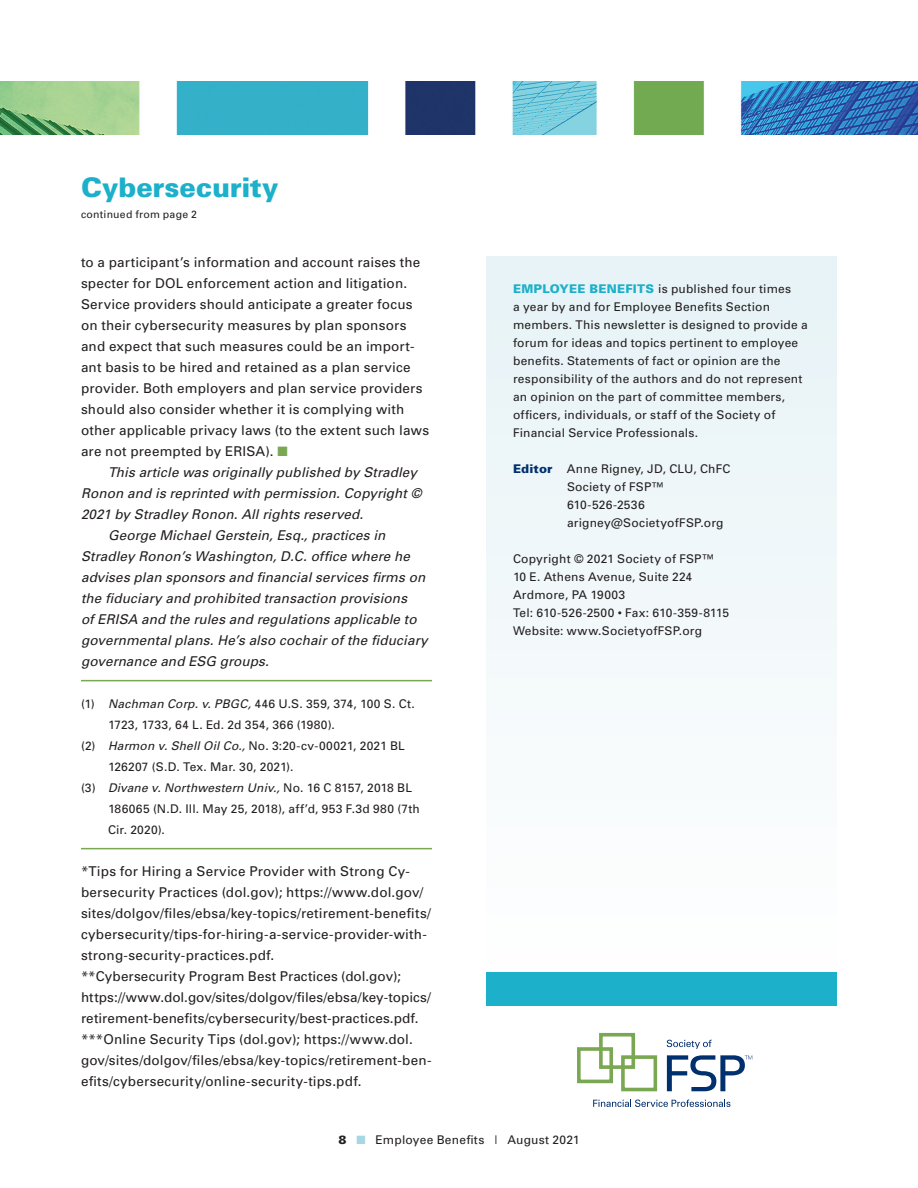
<style>
.page{position:relative;width:918px;height:1188px;background:#fff}
.page>*{position:absolute;margin:0;border:0;box-sizing:border-box;transform-origin:0 0}
.Headline{font:900 27px "Univers";letter-spacing:-.005em;color:#1cb0ca}
.Text{font:13.5px/21px "Univers";letter-spacing:.015em;color:#231f20}
.Bios{font:italic 13.5px/21px "Univers";letter-spacing:.01em;color:#231f20}
.Text-2{font:italic 13.5px/21px "Univers";letter-spacing:.01em;color:#231f20}
.Chart_Table{font:12px/18px "Univers";letter-spacing:.015em;color:#231f20}
.Footnotes{font:12px/21px "Univers";letter-spacing:.015em;color:#231f20}
.t1{font:10.5px "Univers";letter-spacing:.025em;color:#231f20}
.s1{color:#7aa752}
.s2{font-style:italic}
.s3{font-weight:900;color:#1cb0ca}
.s4{font-weight:900;color:#00306d}
.s5{font-weight:900}
.s6{color:#a6d7e4}
</style>
<div class="page">
<img style="left:0;top:81px;width:918px;height:54px">
<hr style="left:81px;top:680px;width:351px;height:1px;background:#7aa752">
<hr style="left:81px;top:848px;width:351px;height:1px;background:#7aa752">
<div style="left:486px;top:256px;width:351px;height:716px;background:#f2f8fa"></div>
<div style="left:486px;top:972px;width:351px;height:34px;background:#1cb0ca"></div>
<svg style="left:667px;top:1040px;width:45px;height:9px"></svg>
<svg style="left:593px;top:1100px;width:137px;height:7px"></svg>
<div style="left:577px;top:1047px;width:36px;height:36px;border:4px solid #7aa752"></div>
<div style="left:621px;top:1055px;width:36px;height:36px;border:4px solid #7aa752"></div>
<div style="left:599px;top:1033px;width:36px;height:36px;border:4px solid #7aa752"></div>
<svg style="left:667px;top:1055px;width:85px;height:36px"></svg>
<p class="Headline" style="left:81px;top:170px;width:199px">Cybersecurity</p>
<p class="t1" style="left:81px;top:207px;width:118px">continued from page 2</p>
<p class="Text" style="left:81px;top:252px;width:350px">to a participant’s information and account raises the specter for DOL enforcement action and litigation.<br>Service providers should anticipate a greater focus on their cybersecurity measures by plan sponsors and expect that such measures could be an import&shy;ant basis to be hired and retained as a plan service provider. Both employers and plan service providers should also consider whether it is complying with other applicable privacy laws (to the extent such laws are not preempted by ERISA). <span class="s1">■</span></p>
<p class="Text-2" style="left:81px;top:462px;width:342px;text-indent:27px">This article was originally published by Stradley<br>Ronon and is reprinted with permission. Copyright ©<br>2021 by Stradley Ronon. All rights reserved.</p>
<p class="Bios" style="left:81px;top:525px;width:348px;text-indent:27px">George Michael Gerstein, Esq., practices in Stradley Ronon’s Washington, D.C. office where he advises plan sponsors and financial services firms on the fiduciary and prohibited transaction provisions<br>of ERISA and the rules and regulations applicable to governmental plans. He’s also cochair of the fiduciary governance and ESG groups.</p>
<p class="Footnotes" style="left:108px;top:693px;width:308px;text-indent:-27px">(1) <span class="s2">Nachman Corp. v. PBGC,</span> 446 U.S. 359, 374, 100 S. Ct.<br>1723, 1733, 64 L. Ed. 2d 354, 366 (1980).</p>
<p class="Footnotes" style="left:108px;top:735px;width:298px;text-indent:-27px">(2) <span class="s2">Harmon v. Shell Oil Co.,</span> No. 3:20-cv-00021, 2021 BL<br>126207 (S.D. Tex. Mar. 30, 2021).</p>
<p class="Footnotes" style="left:108px;top:777px;width:313px;text-indent:-27px">(3) <span class="s2">Divane v. Northwestern Univ.,</span> No. 16 C 8157, 2018 BL<br>186065 (N.D. Ill. May 25, 2018), aff’d, 953 F.3d 980 (7th<br>Cir. 2020).</p>
<p class="Text" style="left:81px;top:861px;width:351px">*Tips for Hiring a Service Provider with Strong Cy&shy;bersecurity Practices (dol.gov); https://www.dol.gov/ sites/dolgov/files/ebsa/key-topics/retirement-benefits/ cybersecurity/tips-for-hiring-a-service-provider-with&shy;strong-security-practices.pdf.</p>
<p class="Text" style="left:81px;top:966px;width:351px">**Cybersecurity Program Best Practices (dol.gov); https://www.dol.gov/sites/dolgov/files/ebsa/key-topics/ retirement-benefits/cybersecurity/best-practices.pdf.</p>
<p class="Text" style="left:81px;top:1029px;width:352px">***Online Security Tips (dol.gov); https://www.dol. gov/sites/dolgov/files/ebsa/key-topics/retirement-ben&shy;efits/cybersecurity/online-security-tips.pdf.</p>
<p class="Chart_Table" style="left:513px;top:280px;width:296px"><span class="s3">EMPLOYEE BENEFITS</span> is published four times<br>a year by and for Employee Benefits Section members. This newsletter is designed to provide a forum for ideas and topics pertinent to employee benefits. Statements of fact or opinion are the responsibility of the authors and do not represent an opinion on the part of committee members, officers, individuals, or staff of the Society of Financial Service Professionals.</p>
<p class="Chart_Table" style="left:513px;top:460px;width:219px"><span class="s4">Editor</span> Anne Rigney, JD, CLU, ChFC</p>
<p class="Chart_Table" style="left:567px;top:478px;width:98px">Society of FSP™</p>
<p class="Chart_Table" style="left:567px;top:496px;width:79px">610-526-2536</p>
<p class="Chart_Table" style="left:567px;top:514px;width:158px">arigney@SocietyofFSP.org</p>
<p class="Chart_Table" style="left:513px;top:550px;width:202px">Copyright © 2021 Society of FSP™</p>
<p class="Chart_Table" style="left:513px;top:568px;width:181px">10 E. Athens Avenue, Suite 224</p>
<p class="Chart_Table" style="left:513px;top:586px;width:114px">Ardmore, PA 19003</p>
<p class="Chart_Table" style="left:513px;top:604px;width:218px">Tel: 610-526-2500 • Fax: 610-359-8115</p>
<p class="Chart_Table" style="left:513px;top:622px;width:191px">Website: www.SocietyofFSP.org</p>
<p class="Chart_Table" style="left:338px;top:1130px;width:243px"><span class="s5">8</span> <span class="s6">■</span> Employee Benefits | August 2021</p>
</div>
